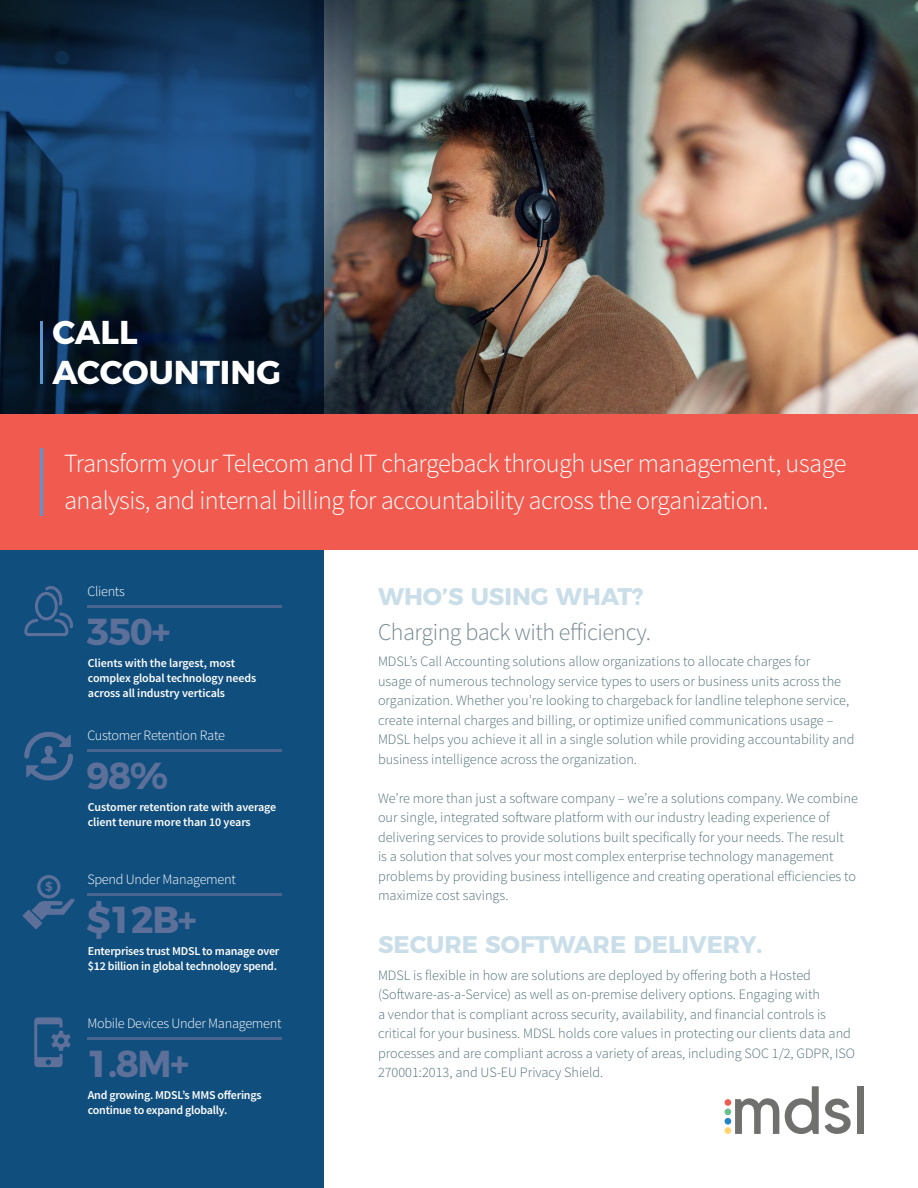
<style>
.page{position:relative;width:918px;height:1188px;background:#fff}
.page>*{position:absolute;margin:0;border:0;box-sizing:border-box;transform-origin:0 0}
.t1{font:700 37.5px "Montserrat";letter-spacing:-.04em;color:#5c7099}
.t2{font:700 33px/39.6px "Montserrat";color:#fff}
.t3{font:300 26.25px/37.5px "Source Sans Pro";letter-spacing:-.02em;color:#fff}
.t4{font:700 24px "Montserrat";color:#c9dee8}
.t5{font:300 24px "Source Sans Pro";letter-spacing:-.02em;color:#768992}
.t6{font:300 14.25px/19.5px "Source Sans Pro";color:#517079}
.t7{font:300 14.25px "Source Sans Pro";letter-spacing:-.02em;color:#fff}
.t8{font:600 12px/15px "Source Sans Pro";letter-spacing:-.02em;color:#fff}
</style>
<div class="page">
<div style="left:0;top:426px;width:324px;height:762px;background:#104e7e"></div>
<hr style="left:87px;top:605px;width:195px;height:3px;background:#48648f">
<hr style="left:87px;top:749px;width:195px;height:3px;background:#48648f">
<hr style="left:87px;top:893px;width:195px;height:2px;background:#48648f">
<hr style="left:87px;top:1037px;width:195px;height:3px;background:#48648f">
<svg style="left:24px;top:731px;width:49px;height:50px"></svg>
<svg style="left:23px;top:875px;width:52px;height:54px"></svg>
<svg style="left:34px;top:1017px;width:37px;height:50px"></svg>
<svg style="left:24px;top:586px;width:49px;height:50px"></svg>
<img style="left:324px;top:0;width:594px;height:415px">
<svg style="left:0;top:0;width:324px;height:415px"></svg>
<div style="left:0;top:415px;width:918px;height:135px;background:#f15b4f"></div>
<hr style="left:40px;top:449px;width:3px;height:67px;background:#5b95d0">
<hr style="left:40px;top:321px;width:3px;height:63px;background:#5b95d0">
<svg style="left:785px;top:1086px;width:34px;height:48px"></svg>
<svg style="left:825px;top:1099px;width:26px;height:35px"></svg>
<div style="left:857px;top:1086px;width:7px;height:48px;background:#70706e"></div>
<svg style="left:725px;top:1098px;width:54px;height:36px"></svg>
<div style="left:725px;top:1118px;width:6px;height:7px;background:#2185c7;border-radius:50%"></div>
<h2 class="t2" style="left:52px;top:310px;width:230px">CALL<br>ACCOUNTING</h2>
<h3 class="t3" style="left:64px;top:445px;width:784px">Transform your Telecom and IT chargeback through user management, usage analysis, and internal billing for accountability across the organization.</h3>
<p class="t7" style="left:87px;top:583px;width:39px">Clients</p>
<h1 class="t1" style="left:87px;top:601px;width:86px">350+</h1>
<p class="t8" style="left:88px;top:655px;width:170px">Clients with the largest, most complex global technology needs across all industry verticals</p>
<p class="t7" style="left:87px;top:727px;width:139px">Customer Retention Rate</p>
<h1 class="t1" style="left:87px;top:745px;width:83px">98%</h1>
<p class="t8" style="left:88px;top:800px;width:190px">Customer retention rate with average client tenure more than 10 years</p>
<p class="t7" style="left:87px;top:871px;width:150px">Spend Under Management</p>
<h1 class="t1" style="left:87px;top:889px;width:112px">$12B+</h1>
<p class="t8" style="left:88px;top:943px;width:193px">Enterprises trust MDSL to manage over $12 billion in global technology spend.</p>
<p class="t7" style="left:87px;top:1015px;width:196px">Mobile Devices Under Management</p>
<h1 class="t1" style="left:87px;top:1033px;width:104px">1.8M+</h1>
<p class="t8" style="left:88px;top:1088px;width:175px">And growing. MDSL’s MMS offerings continue to expand globally.</p>
<h3 class="t4" style="left:378px;top:577px;width:267px">WHO’S USING WHAT?</h3>
<h3 class="t5" style="left:378px;top:617px;width:275px">Charging back with efficiency.</h3>
<p class="t6" style="left:378px;top:652px;width:478px">MDSL’s Call Accounting solutions allow organizations to allocate charges for<br>usage of numerous technology service types to users or business units across the organization. Whether you’re looking to chargeback for landline telephone service, create internal charges and billing, or optimize unified communications usage – MDSL helps you achieve it all in a single solution while providing accountability and business intelligence across the organization.</p>
<p class="t6" style="left:378px;top:788px;width:481px">We’re more than just a software company – we’re a solutions company. We combine our single, integrated software platform with our industry leading experience of delivering services to provide solutions built specifically for your needs. The result<br>is a solution that solves your most complex enterprise technology management problems by providing business intelligence and creating operational efficiencies to maximize cost savings.</p>
<h3 class="t4" style="left:378px;top:925px;width:386px">SECURE SOFTWARE DELIVERY.</h3>
<p class="t6" style="left:378px;top:965px;width:479px">MDSL is flexible in how are solutions are deployed by offering both a Hosted (Software-as-a-Service) as well as on-premise delivery options. Engaging with<br>a vendor that is compliant across security, availability, and financial controls is critical for your business. MDSL holds core values in protecting our clients data and processes and are compliant across a variety of areas, including SOC 1/2, GDPR, ISO 270001:2013, and US-EU Privacy Shield.</p>
</div>
